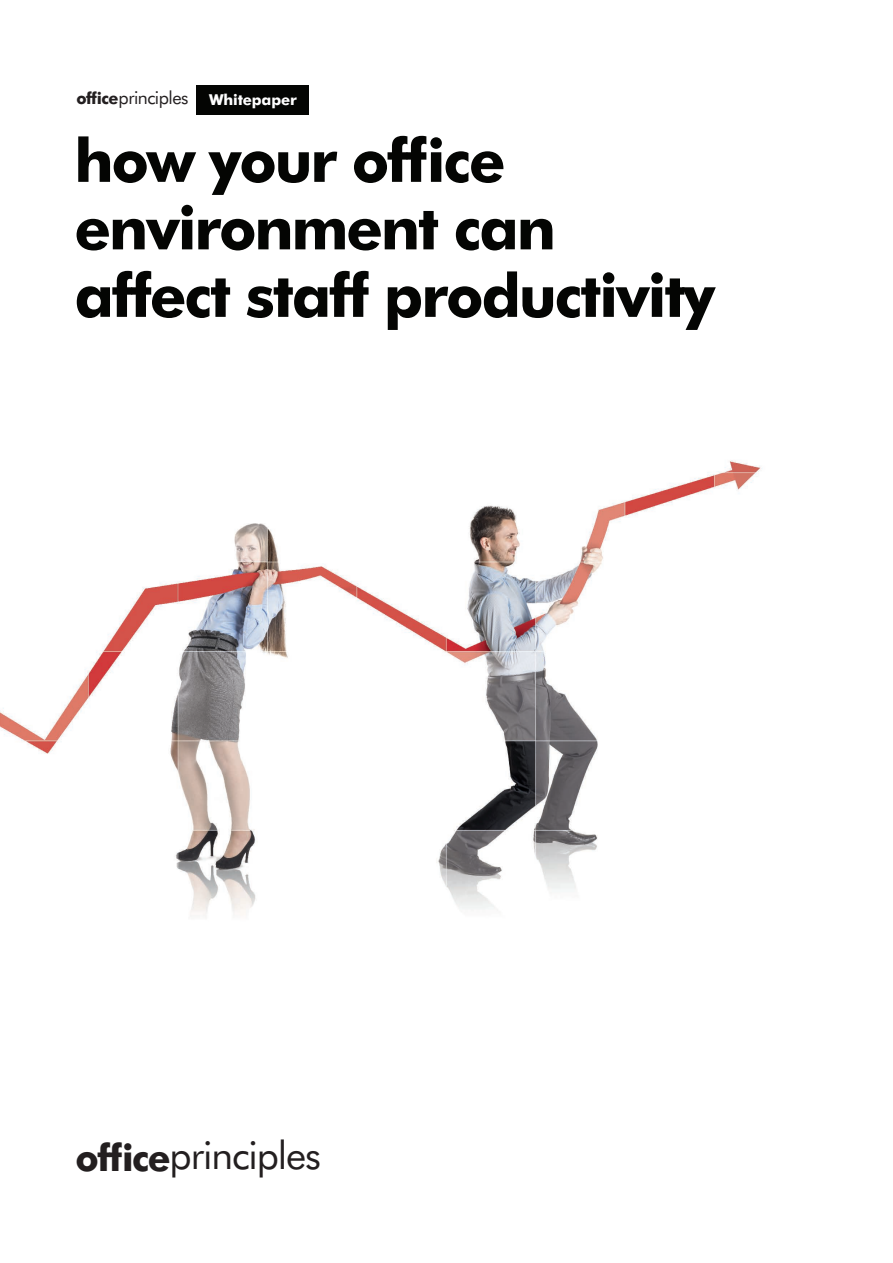
<style>
.page{position:relative;width:893px;height:1263px;background:#fff}
.page>*{position:absolute;margin:0;border:0;box-sizing:border-box;transform-origin:0 0}
.t1{font:700 60px/67.5px "Futura BT";letter-spacing:-.035em;color:#040503}
.t2{font:39px "Futura BT";letter-spacing:-.03em;color:#231f20}
.t3{font:18px "Futura BT";letter-spacing:-.03em;color:#231f20}
.s1{font-weight:700;font-size:16.5px}
.s2{font-weight:700;font-size:15px;color:#fff}
.s3{font-weight:700;font-size:37.5px}
</style>
<div class="page">
<img style="left:0;top:460px;width:761px;height:457px">
<div style="left:196px;top:85px;width:112px;height:29px;background:#040503"></div>
<p class="t3" style="left:77px;top:87px;width:222px"><span class="s1">office</span>principles <span class="s2">Whitepaper</span></p>
<p class="t1" style="left:74px;top:126px;width:642px">how your office environment can affect staff productivity</p>
<p class="t2" style="left:75px;top:1132px;width:247px"><span class="s3">office</span>principles</p>
</div>
